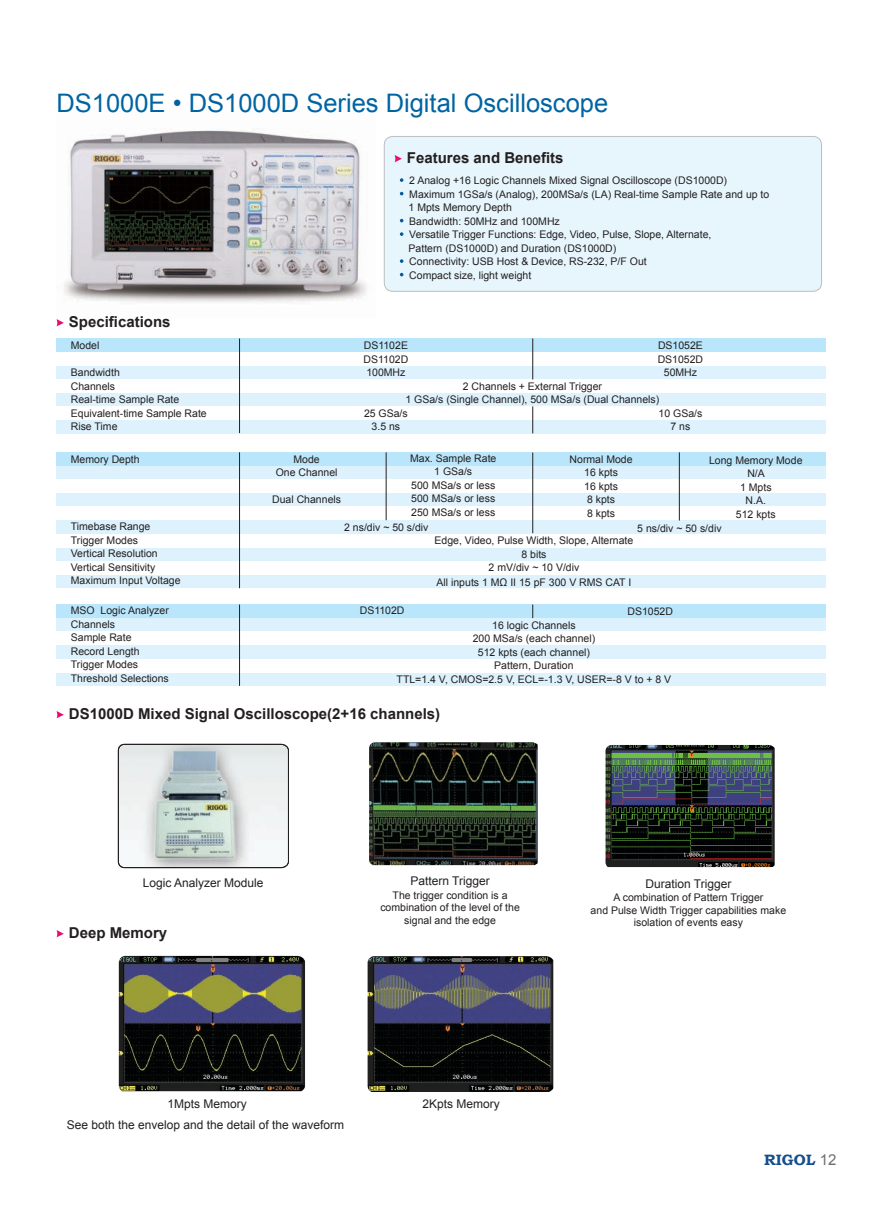
<style>
.page{position:relative;width:893px;height:1212px;background:#fff}
.page>*{position:absolute;margin:0;border:0;box-sizing:border-box;transform-origin:0 0}
.t1{font:25.5px "Arial";color:#0064a2}
.t2{font:700 15px "Arial";color:#231f20}
.t3{font:700 15px "Bookman Old Style";color:#144e8c}
.t4{font:12px "Arial";color:#231f20}
.t5{font:10.5px/13.5px "Arial";color:#231f20;text-align:center}
.t6{font:10.5px/13.5px "Arial";color:#231f20}
.s1{font-family:"Arial";font-weight:400;color:#6d6f71}
</style>
<div class="page">
<div style="left:56px;top:618px;width:770px;height:14px;background:#ddf2fd"></div>
<div style="left:56px;top:604px;width:770px;height:14px;background:#bae6fb"></div>
<div style="left:56px;top:645px;width:770px;height:14px;background:#ddf2fd"></div>
<div style="left:56px;top:672px;width:770px;height:14px;background:#ddf2fd"></div>
<div style="left:56px;top:366px;width:770px;height:13px;background:#ddf2fd"></div>
<div style="left:56px;top:339px;width:770px;height:13px;background:#bae6fb"></div>
<div style="left:56px;top:420px;width:770px;height:14px;background:#ddf2fd"></div>
<div style="left:56px;top:393px;width:770px;height:13px;background:#ddf2fd"></div>
<img style="left:64px;top:130px;width:303px;height:173px">
<div style="left:384px;top:136px;width:437px;height:155px;background:#e7f6fd;border-radius:9px"></div>
<div style="left:384px;top:136px;width:438px;height:156px;border:1px solid #bcbec0;border-radius:9px"></div>
<svg style="left:395px;top:155px;width:7px;height:7px"></svg>
<svg style="left:400px;top:178px;width:3px;height:4px"></svg>
<svg style="left:400px;top:232px;width:3px;height:4px"></svg>
<svg style="left:400px;top:259px;width:3px;height:4px"></svg>
<div style="left:56px;top:493px;width:770px;height:14px;background:#ddf2fd"></div>
<div style="left:56px;top:547px;width:770px;height:14px;background:#ddf2fd"></div>
<div style="left:56px;top:574px;width:770px;height:14px;background:#ddf2fd"></div>
<div style="left:56px;top:466px;width:770px;height:14px;background:#ddf2fd"></div>
<div style="left:56px;top:452px;width:770px;height:14px;background:#bae6fb"></div>
<div style="left:56px;top:520px;width:770px;height:14px;background:#ddf2fd"></div>
<hr style="left:239px;top:604px;width:1px;height:82px;background:#231f20">
<hr style="left:239px;top:452px;width:1px;height:136px;background:#231f20">
<hr style="left:386px;top:452px;width:1px;height:68px;background:#231f20">
<hr style="left:532px;top:452px;width:1px;height:81px;background:#231f20">
<svg style="left:532px;top:604px;width:1px;height:14px"></svg>
<hr style="left:679px;top:452px;width:1px;height:68px;background:#231f20">
<svg style="left:56px;top:319px;width:8px;height:7px"></svg>
<hr style="left:239px;top:338px;width:1px;height:95px;background:#231f20">
<hr style="left:532px;top:338px;width:1px;height:41px;background:#231f20">
<svg style="left:532px;top:406px;width:1px;height:27px"></svg>
<svg style="left:56px;top:711px;width:8px;height:7px"></svg>
<svg style="left:56px;top:930px;width:8px;height:7px"></svg>
<svg style="left:118px;top:744px;width:171px;height:124px"></svg>
<img style="left:369px;top:742px;width:169px;height:123px">
<img style="left:605px;top:745px;width:170px;height:122px">
<img style="left:368px;top:956px;width:185px;height:136px">
<img style="left:119px;top:956px;width:186px;height:135px">
<h1 class="t1" style="left:56px;top:87px;width:553px">DS1000E • DS1000D Series Digital Oscilloscope</h1>
<h2 class="t2" style="left:407px;top:148px;width:158px">Features and Benefits</h2>
<p class="t6" style="left:409px;top:174px;width:362px">2 Analog +16 Logic Channels Mixed Signal Oscilloscope (DS1000D)<br>Maximum 1GSa/s (Analog), 200MSa/s (LA) Real-time Sample Rate and up to</p>
<p class="t5" style="left:409px;top:201px;width:304px;text-align:left">1 Mpts Memory Depth<br>Bandwidth: 50MHz and 100MHz<br>Versatile Trigger Functions: Edge, Video, Pulse, Slope, Alternate, Pattern (DS1000D) and Duration (DS1000D)</p>
<p class="t6" style="left:409px;top:255px;width:239px">Connectivity: USB Host &amp; Device, RS-232, P/F Out</p>
<p class="t5" style="left:409px;top:268px;width:123px">Compact size, light weight</p>
<h2 class="t2" style="left:69px;top:312px;width:103px">Specifications</h2>
<p class="t5" style="left:71px;top:339px;width:30px">Model</p>
<p class="t5" style="left:71px;top:366px;width:51px;text-align:left">Bandwidth<br>Channels</p>
<p class="t6" style="left:71px;top:393px;width:137px">Real-time Sample Rate<br>Equivalent-time Sample Rate</p>
<p class="t5" style="left:71px;top:420px;width:48px">Rise Time</p>
<p class="t5" style="left:71px;top:452px;width:70px">Memory Depth</p>
<p class="t5" style="left:71px;top:520px;width:111px;text-align:left">Timebase Range<br>Trigger Modes<br>Vertical Resolution<br>Vertical Sensitivity<br>Maximum Input Voltage</p>
<p class="t5" style="left:71px;top:604px;width:100px;text-align:left">MSO Logic Analyzer<br>Channels<br>Sample Rate<br>Record Length<br>Trigger Modes<br>Threshold Selections</p>
<p class="t5" style="left:276px;top:452px;width:63px">Mode<br>One Channel</p>
<p class="t5" style="left:272px;top:493px;width:70px">Dual Channels</p>
<p class="t5" style="left:364px;top:339px;width:46px;text-align:justify">DS1102E DS1102D 100MHz</p>
<p class="t5" style="left:364px;top:406px;width:45px">25 GSa/s<br>3.5 ns</p>
<p class="t5" style="left:658px;top:339px;width:47px">DS1052E<br>DS1052D<br>50MHz</p>
<p class="t5" style="left:659px;top:406px;width:45px">10 GSa/s</p>
<p class="t6" style="left:670px;top:420px;width:21px">7 ns</p>
<p class="t5" style="left:405px;top:379px;width:255px">2 Channels + External Trigger<br>1 GSa/s (Single Channel), 500 MSa/s (Dual Channels)</p>
<p class="t5" style="left:410px;top:451px;width:88px">Max. Sample Rate<br>1 GSa/s<br>500 MSa/s or less<br>500 MSa/s or less<br>250 MSa/s or less</p>
<p class="t5" style="left:570px;top:452px;width:65px">Normal Mode</p>
<p class="t6" style="left:584px;top:466px;width:35px">16 kpts<br>16 kpts</p>
<p class="t5" style="left:587px;top:493px;width:30px;text-align:left">8 kpts<br>8 kpts</p>
<p class="t5" style="left:709px;top:454px;width:95px">Long Memory Mode<br>N/A<br>1 Mpts<br>N.A.<br>512 kpts</p>
<p class="t5" style="left:344px;top:521px;width:86px">2 ns/div ~ 50 s/div</p>
<p class="t5" style="left:637px;top:521px;width:86px">5 ns/div ~ 50 s/div</p>
<p class="t5" style="left:434px;top:534px;width:200px">Edge, Video, Pulse Width, Slope, Alternate<br>8 bits<br>2 mV/div ~ 10 V/div</p>
<p class="t6" style="left:437px;top:575px;width:196px">All inputs 1 MΩ II 15 pF 300 V RMS CAT I</p>
<p class="t6" style="left:492px;top:618px;width:85px">16 logic Channels</p>
<p class="t5" style="left:473px;top:632px;width:124px">200 MSa/s (each channel)<br>512 kpts (each channel)<br>Pattern, Duration</p>
<p class="t6" style="left:397px;top:672px;width:276px">TTL=1.4 V, CMOS=2.5 V, ECL=-1.3 V, USER=-8 V to + 8 V</p>
<p class="t5" style="left:360px;top:604px;width:46px">DS1102D</p>
<p class="t5" style="left:627px;top:604px;width:47px">DS1052D</p>
<h2 class="t2" style="left:69px;top:704px;width:373px">DS1000D Mixed Signal Oscilloscope(2+16 channels)</h2>
<p class="t4" style="left:143px;top:875px;width:122px">Logic Analyzer Module</p>
<p class="t4" style="left:410px;top:873px;width:81px">Pattern Trigger</p>
<p class="t5" style="left:380px;top:889px;width:141px;line-height:12.6px">The trigger condition is a combination of the level of the signal and the edge</p>
<h2 class="t2" style="left:69px;top:923px;width:100px">Deep Memory</h2>
<p class="t4" style="left:168px;top:1096px;width:81px">1Mpts Memory</p>
<p class="t4" style="left:422px;top:1096px;width:79px">2Kpts Memory</p>
<p class="t4" style="left:67px;top:1117px;width:279px">See both the envelop and the detail of the waveform</p>
<p class="t4" style="left:645px;top:876px;width:88px">Duration Trigger</p>
<p class="t5" style="left:591px;top:891px;width:197px;line-height:12.6px">A combination of Pattern Trigger<br>and Pulse Width Trigger capabilities make isolation of events easy</p>
<h2 class="t3" style="left:764px;top:1149px;width:74px">RIGOL <span class="s1">12</span></h2>
</div>
